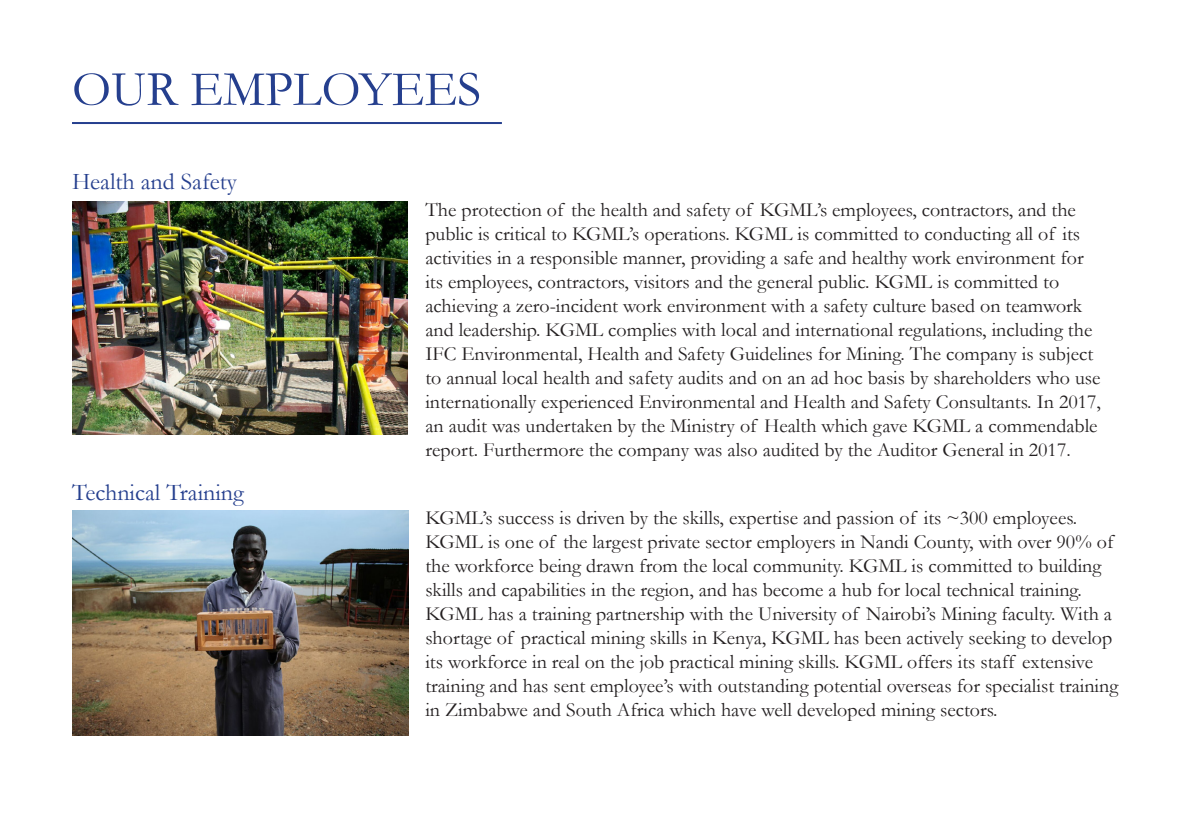
<style>
.page{position:relative;width:1191px;height:823px;background:#fff}
.page>*{position:absolute;margin:0;border:0;box-sizing:border-box;transform-origin:0 0}
.t1{font:50px "Garamond";color:#253f8e}
.t2{font:24px "Garamond";color:#253f8e}
.t3{font:20px/24px "Garamond";color:#231f20}
</style>
<div class="page">
<hr style="left:72px;top:122px;width:430px;height:2px;background:#253f8e">
<img style="left:72px;top:510px;width:336px;height:224px">
<img style="left:72px;top:201px;width:335px;height:233px">
<p class="t1" style="left:72px;top:55px;width:410px">OUR EMPLOYEES</p>
<p class="t2" style="left:72px;top:165px;width:166px">Health and Safety</p>
<p class="t2" style="left:72px;top:475px;width:173px">Technical Training</p>
<p class="t3" style="left:425px;top:197px;width:677px">The protection of the health and safety of KGML’s employees, contractors, and the public is critical to KGML’s operations. KGML is committed to conducting all of its activities in a responsible manner, providing a safe and healthy work environment for its employees, contractors, visitors and the general public. KGML is committed to achieving a zero-incident work environment with a safety culture based on teamwork and leadership. KGML complies with local and international regulations, including the IFC Environmental, Health and Safety Guidelines for Mining. The company is subject to annual local health and safety audits and on an ad hoc basis by shareholders who use internationally experienced Environmental and Health and Safety Consultants. In 2017, an audit was undertaken by the Ministry of Health which gave KGML a commendable report. Furthermore the company was also audited by the Auditor General in 2017.</p>
<p class="t3" style="left:425px;top:505px;width:694px">KGML’s success is driven by the skills, expertise and passion of its ~300 employees.<br>KGML is one of the largest private sector employers in Nandi County, with over 90% of the workforce being drawn from the local community. KGML is committed to building skills and capabilities in the region, and has become a hub for local technical training.<br>KGML has a training partnership with the University of Nairobi’s Mining faculty. With a shortage of practical mining skills in Kenya, KGML has been actively seeking to develop its workforce in real on the job practical mining skills. KGML offers its staff extensive training and has sent employee’s with outstanding potential overseas for specialist training in Zimbabwe and South Africa which have well developed mining sectors.</p>
</div>
